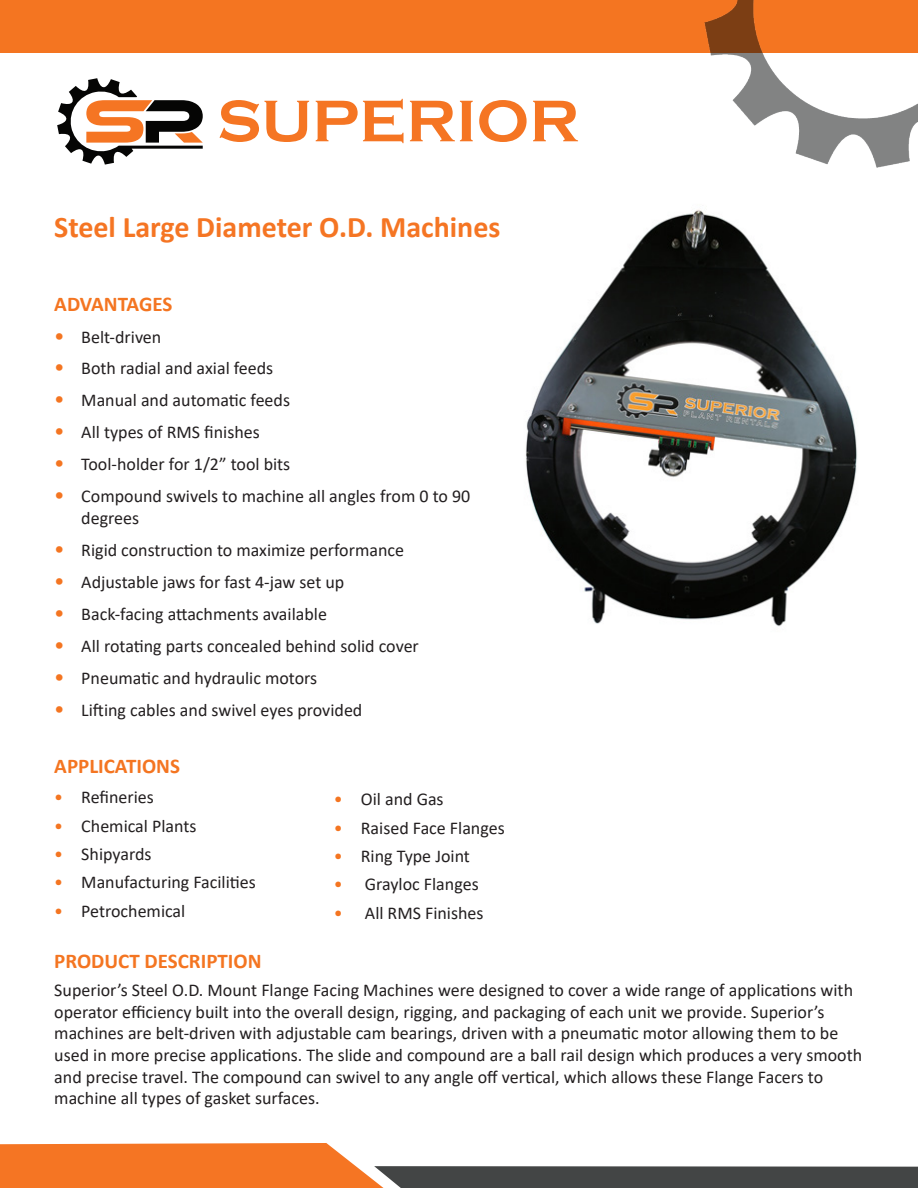
<style>
.page{position:relative;width:918px;height:1188px;background:#fff}
.page>*{position:absolute;margin:0;border:0;box-sizing:border-box;transform-origin:0 0}
.t1{font:700 60.75px "Copperplate Gothic";color:#f57523}
.t2{font:700 30px "Calibri";color:#f57523}
.t3{font:700 21px "Calibri";color:#f47521}
.t4{font:18px/21.6px "Calibri";color:#231f20}
.s1{font-size:21px;color:#f47521}
.s2{color:#f47521}
</style>
<div class="page">
<svg style="left:0;top:1143px;width:918px;height:45px"></svg>
<svg style="left:57px;top:78px;width:146px;height:87px"></svg>
<div style="left:0;top:0;width:918px;height:53px;background:#f47521"></div>
<img style="left:704px;top:0;width:214px;height:167px">
<img style="left:525px;top:210px;width:332px;height:417px">
<p class="t1" style="left:217px;top:88px;width:364px">SUPERIOR</p>
<p class="t2" style="left:54px;top:205px;width:448px">Steel Large Diameter O.D. Machines</p>
<p class="t3" style="left:54px;top:289px;width:120px">ADVANTAGES</p>
<p class="t4" style="left:54px;top:325px;width:109px"><span class="s1">•</span> Belt-driven</p>
<p class="t4" style="left:54px;top:357px;width:221px"><span class="s1">•</span> Both radial and axial feeds</p>
<p class="t4" style="left:54px;top:389px;width:237px"><span class="s1">•</span> Manual and automatic feeds</p>
<p class="t4" style="left:54px;top:421px;width:207px"><span class="s1">•</span> All types of RMS finishes</p>
<p class="t4" style="left:54px;top:453px;width:238px"><span class="s1">•</span> Tool-holder for 1/2” tool bits</p>
<p class="t4" style="left:81px;top:485px;width:391px;text-indent:-27px"><span class="s1">•</span> Compound swivels to machine all angles from 0 to 90 degrees</p>
<p class="t4" style="left:54px;top:539px;width:351px"><span class="s1">•</span> Rigid construction to maximize performance</p>
<p class="t4" style="left:54px;top:571px;width:292px"><span class="s1">•</span> Adjustable jaws for fast 4-jaw set up</p>
<p class="t4" style="left:54px;top:603px;width:274px"><span class="s1">•</span> Back-facing attachments available</p>
<p class="t4" style="left:54px;top:634px;width:366px"><span class="s1">•</span> All rotating parts concealed behind solid cover</p>
<p class="t4" style="left:54px;top:666px;width:264px"><span class="s1">•</span> Pneumatic and hydraulic motors</p>
<p class="t4" style="left:54px;top:698px;width:310px"><span class="s1">•</span> Lifting cables and swivel eyes provided</p>
<p class="t3" style="left:54px;top:751px;width:127px">APPLICATIONS</p>
<p class="t4" style="left:54px;top:786px;width:101px"><span class="s2">•</span> Refineries</p>
<p class="t4" style="left:54px;top:814px;width:144px"><span class="s2">•</span> Chemical Plants</p>
<p class="t4" style="left:54px;top:843px;width:99px"><span class="s2">•</span> Shipyards</p>
<p class="t4" style="left:54px;top:871px;width:203px"><span class="s2">•</span> Manufacturing Facilities</p>
<p class="t4" style="left:54px;top:899px;width:133px"><span class="s2">•</span> Petrochemical</p>
<p class="t4" style="left:334px;top:788px;width:111px"><span class="s2">•</span> Oil and Gas</p>
<p class="t4" style="left:334px;top:817px;width:172px"><span class="s2">•</span> Raised Face Flanges</p>
<p class="t4" style="left:334px;top:845px;width:138px"><span class="s2">•</span> Ring Type Joint</p>
<p class="t4" style="left:334px;top:873px;width:146px"><span class="s2">•</span> Grayloc Flanges</p>
<p class="t4" style="left:334px;top:902px;width:151px"><span class="s2">•</span> All RMS Finishes</p>
<p class="t3" style="left:54px;top:946px;width:209px">PRODUCT DESCRIPTION</p>
<p class="t4" style="left:54px;top:979px;width:809px">Superior’s Steel O.D. Mount Flange Facing Machines were designed to cover a wide range of applications with operator efficiency built into the overall design, rigging, and packaging of each unit we provide. Superior’s machines are belt-driven with adjustable cam bearings, driven with a pneumatic motor allowing them to be used in more precise applications. The slide and compound are a ball rail design which produces a very smooth and precise travel. The compound can swivel to any angle off vertical, which allows these Flange Facers to machine all types of gasket surfaces.</p>
</div>
